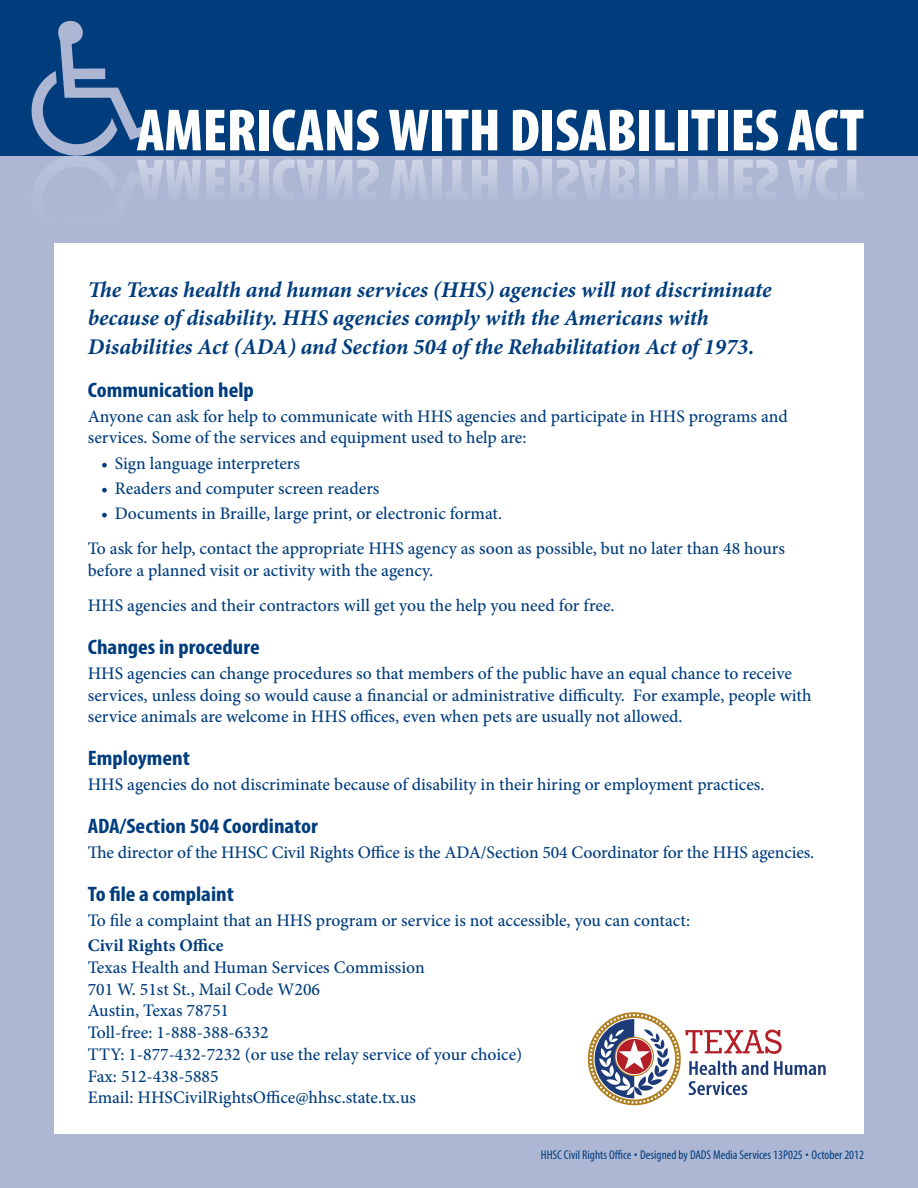
<style>
.page{position:relative;width:918px;height:1188px;background:#fff}
.page>*{position:absolute;margin:0;border:0;box-sizing:border-box;transform-origin:0 0}
.t1{font:900 condensed 60px "Myriad Pro";letter-spacing:-.005em;color:#fff}
.Intro{font:italic 700 22.5px/28.5px "Minion Pro";letter-spacing:-.005em;color:#013d7d}
.Header2{font:700 condensed 21px "Myriad Pro";color:#013d7d;scale:1.1 1}
.Body_copy{font:500 17.7px/21.8px "Minion Pro";color:#013d7d}
.Body_copy-2{font:700 17.7px "Minion Pro";letter-spacing:.005em;color:#013d7d}
.Header2_SPN{font:condensed 12.75px "Myriad Pro";color:#013d7d}
</style>
<div class="page">
<div style="left:0;top:155px;width:918px;height:1033px;background:#adb7d4"></div>
<div style="left:54px;top:243px;width:810px;height:891px;background:#fff"></div>
<div style="left:0;top:0;width:918px;height:155px;background:#013d7d"></div>
<svg style="left:588px;top:1012px;width:238px;height:93px"></svg>
<svg style="left:0;top:21px;width:863px;height:149px"></svg>
<p class="t1" style="left:137px;top:92px;width:729px">AMERICANS WITH DISABILITIES ACT</p>
<p class="Intro" style="left:88px;top:275px;width:685px">The Texas health and human services (HHS) agencies will not discriminate because of disability. HHS agencies comply with the Americans with<br>Disabilities Act (ADA) and Section 504 of the Rehabilitation Act of 1973.</p>
<p class="Header2" style="left:88px;top:376px;width:153px">Communication help</p>
<p class="Body_copy" style="left:88px;top:405px;width:701px">Anyone can ask for help to communicate with HHS agencies and participate in HHS programs and services. Some of the services and equipment used to help are:</p>
<p class="Body_copy" style="left:101px;top:452px;width:200px">• Sign language interpreters</p>
<p class="Body_copy" style="left:101px;top:477px;width:280px">• Readers and computer screen readers</p>
<p class="Body_copy" style="left:101px;top:502px;width:402px">• Documents in Braille, large print, or electronic format.</p>
<p class="Body_copy" style="left:88px;top:538px;width:699px">To ask for help, contact the appropriate HHS agency as soon as possible, but no later than 48 hours before a planned visit or activity with the agency.</p>
<p class="Body_copy" style="left:88px;top:595px;width:528px">HHS agencies and their contractors will get you the help you need for free.</p>
<p class="Header2" style="left:88px;top:634px;width:158px">Changes in procedure</p>
<p class="Body_copy" style="left:88px;top:662px;width:725px">HHS agencies can change procedures so that members of the public have an equal chance to receive services, unless doing so would cause a financial or administrative difficulty. For example, people with service animals are welcome in HHS offices, even when pets are usually not allowed.</p>
<p class="Header2" style="left:88px;top:745px;width:94px">Employment</p>
<p class="Body_copy" style="left:88px;top:774px;width:678px">HHS agencies do not discriminate because of disability in their hiring or employment practices.</p>
<p class="Header2" style="left:88px;top:813px;width:211px">ADA/Section 504 Coordinator</p>
<p class="Body_copy" style="left:88px;top:842px;width:728px">The director of the HHSC Civil Rights Office is the ADA/Section 504 Coordinator for the HHS agencies.</p>
<p class="Header2" style="left:88px;top:881px;width:134px">To file a complaint</p>
<p class="Body_copy" style="left:88px;top:910px;width:604px">To file a complaint that an HHS program or service is not accessible, you can contact:</p>
<p class="Body_copy-2" style="left:88px;top:933px;width:137px">Civil Rights Office</p>
<p class="Body_copy" style="left:88px;top:956px;width:339px">Texas Health and Human Services Commission</p>
<p class="Body_copy" style="left:88px;top:978px;width:234px">701 W. 51st St., Mail Code W206</p>
<p class="Body_copy" style="left:88px;top:1000px;width:143px">Austin, Texas 78751</p>
<p class="Body_copy" style="left:88px;top:1022px;width:183px">Toll-free: 1-888-388-6332</p>
<p class="Body_copy" style="left:88px;top:1043px;width:436px">TTY: 1-877-432-7232 (or use the relay service of your choice)</p>
<p class="Body_copy" style="left:88px;top:1065px;width:132px">Fax: 512-438-5885</p>
<p class="Body_copy" style="left:88px;top:1087px;width:330px">Email: HHSCivilRightsOffice@hhsc.state.tx.us</p>
<p class="Header2_SPN" style="left:541px;top:1147px;width:325px">HHSC Civil Rights Office • Designed by DADS Media Services 13P025 • October 2012</p>
</div>
